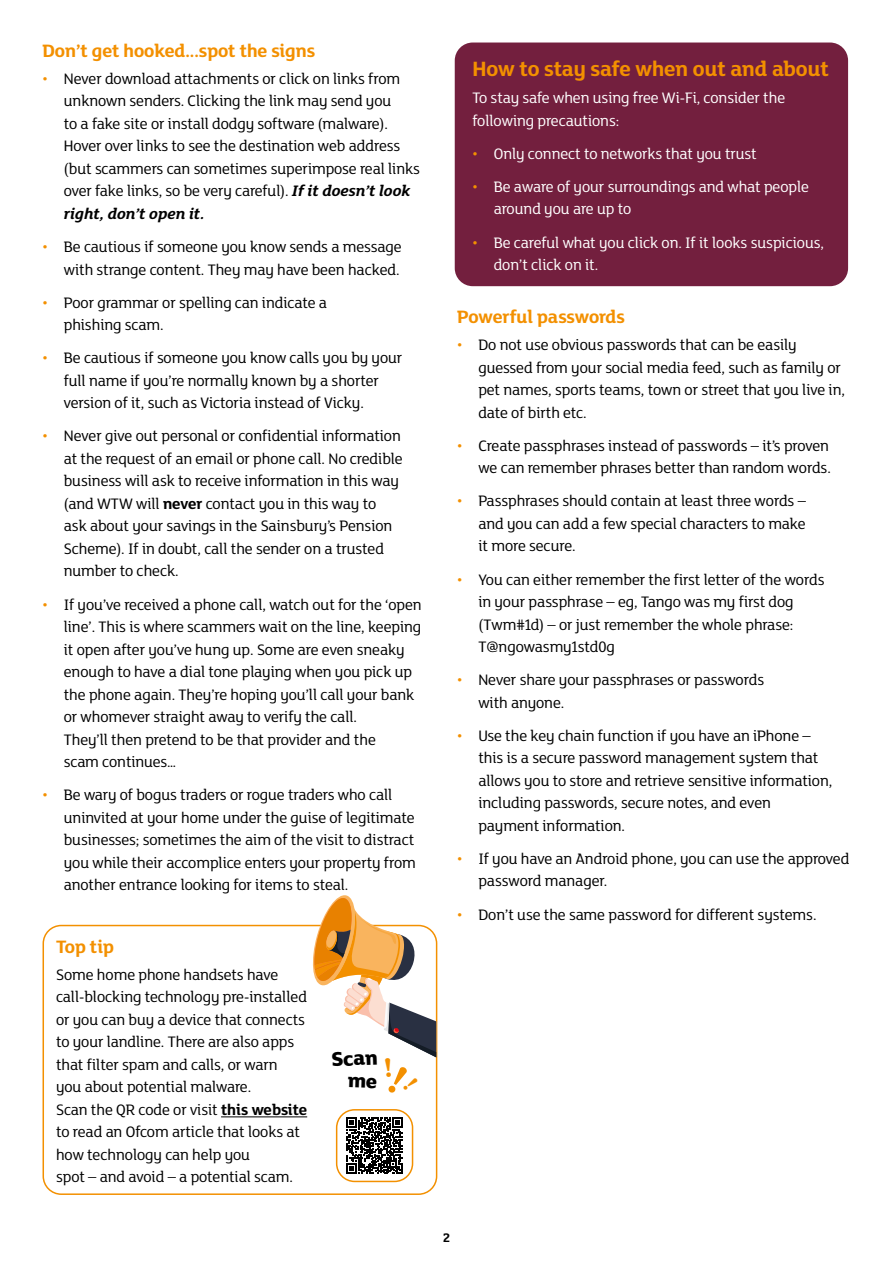
<style>
.page{position:relative;width:893px;height:1263px;background:#fff}
.page>*{position:absolute;margin:0;border:0;box-sizing:border-box;transform-origin:0 0}
.sub_heading{font:700 22.5px "Mary Ann";color:#f39000}
.t1{font:800 21.6px "Mary Ann";color:#000}
.sub_heading-2{font:700 19.5px "Mary Ann";color:#f39000}
.body_copy{font:16.5px/22.5px "Mary Ann";color:#000}
.body_copy-2{font:16.5px/22.5px "Mary Ann";color:#fff}
.t2{font:700 13.5px "Mary Ann";color:#000}
.s1{color:#f39000}
.s2{font-weight:700;font-style:italic}
.s3{font-weight:700}
</style>
<div class="page">
<div style="left:455px;top:43px;width:393px;height:243px;background:#731f3e;border-radius:18px"></div>
<div style="left:43px;top:925px;width:394px;height:270px;border:2px solid #f39000;border-radius:18px"></div>
<hr style="left:221px;top:1116px;width:86px;height:1px;background:#000">
<svg style="left:346px;top:1117px;width:57px;height:57px"></svg>
<div style="left:336px;top:1109px;width:77px;height:73px;border:2px solid #f39000;border-radius:18px"></div>
<svg style="left:310px;top:895px;width:126px;height:199px"></svg>
<p class="sub_heading-2" style="left:43px;top:37px;width:274px">Don’t get hooked...spot the signs</p>
<p class="body_copy" style="left:64px;top:67px;width:358px;text-indent:-21px"><span class="s1">•</span> Never download attachments or click on links from unknown senders. Clicking the link may send you<br>to a fake site or install dodgy software (malware).<br>Hover over links to see the destination web address (but scammers can sometimes superimpose real links over fake links, so be very careful). <span class="s2">If it doesn’t look right, don’t open it.</span></p>
<p class="body_copy" style="left:43px;top:235px;width:361px;text-align:right"><span class="s1">•</span> Be cautious if someone you know sends a message with strange content. They may have been hacked.</p>
<p class="body_copy" style="left:64px;top:291px;width:265px;text-indent:-21px"><span class="s1">•</span> Poor grammar or spelling can indicate a phishing scam.</p>
<p class="body_copy" style="left:64px;top:346px;width:340px;text-indent:-21px"><span class="s1">•</span> Be cautious if someone you know calls you by your full name if you’re normally known by a shorter version of it, such as Victoria instead of Vicky.</p>
<p class="body_copy" style="left:64px;top:424px;width:340px;text-indent:-21px"><span class="s1">•</span> Never give out personal or confidential information at the request of an email or phone call. No credible business will ask to receive information in this way (and WTW will <span class="s3">never</span> contact you in this way to ask about your savings in the Sainsbury’s Pension Scheme). If in doubt, call the sender on a trusted number to check.</p>
<p class="body_copy" style="left:64px;top:593px;width:359px;text-indent:-21px"><span class="s1">•</span> If you’ve received a phone call, watch out for the ‘open line’. This is where scammers wait on the line, keeping it open after you’ve hung up. Some are even sneaky enough to have a dial tone playing when you pick up the phone again. They’re hoping you’ll call your bank or whomever straight away to verify the call.<br>They’ll then pretend to be that provider and the<br>scam continues…</p>
<p class="body_copy" style="left:64px;top:783px;width:354px;text-indent:-21px"><span class="s1">•</span> Be wary of bogus traders or rogue traders who call uninvited at your home under the guise of legitimate businesses; sometimes the aim of the visit to distract you while their accomplice enters your property from another entrance looking for items to steal.</p>
<p class="sub_heading-2" style="left:56px;top:933px;width:59px">Top tip</p>
<p class="body_copy" style="left:56px;top:963px;width:253px">Some home phone handsets have call-blocking technology pre-installed or you can buy a device that connects to your landline. There are also apps that filter spam and calls, or warn<br>you about potential malware.<br>Scan the QR code or visit <span class="s3">this website </span>to read an Ofcom article that looks at how technology can help you<br>spot – and avoid – a potential scam.</p>
<p class="t1" style="left:331px;top:1043px;width:48px;rotate:-2deg">Scan</p>
<p class="sub_heading" style="left:472px;top:54px;width:358px">How to stay safe when out and about</p>
<p class="body_copy-2" style="left:472px;top:86px;width:314px">To stay safe when using free Wi-Fi, consider the following precautions:</p>
<p class="body_copy-2" style="left:472px;top:142px;width:286px"><span class="s1">•</span> Only connect to networks that you trust</p>
<p class="body_copy-2" style="left:494px;top:175px;width:317px;text-indent:-21px"><span class="s1">•</span> Be aware of your surroundings and what people around you are up to</p>
<p class="body_copy-2" style="left:494px;top:231px;width:332px;text-indent:-21px"><span class="s1">•</span> Be careful what you click on. If it looks suspicious, don’t click on it.</p>
<p class="sub_heading-2" style="left:457px;top:304px;width:169px">Powerful passwords</p>
<p class="body_copy" style="left:478px;top:333px;width:368px;text-indent:-21px"><span class="s1">•</span> Do not use obvious passwords that can be easily guessed from your social media feed, such as family or pet names, sports teams, town or street that you live in, date of birth etc.</p>
<p class="body_copy" style="left:457px;top:434px;width:375px;text-align:right"><span class="s1">•</span> Create passphrases instead of passwords – it’s proven we can remember phrases better than random words.</p>
<p class="body_copy" style="left:478px;top:489px;width:329px;text-align:justify;text-indent:-21px"><span class="s1">•</span> Passphrases should contain at least three words – and you can add a few special characters to make it more secure.</p>
<p class="body_copy" style="left:478px;top:567px;width:348px;text-indent:-21px"><span class="s1">•</span> You can either remember the first letter of the words in your passphrase – eg, Tango was my first dog (Twm#1d) – or just remember the whole phrase:<br>T@ngowasmy1std0g</p>
<p class="body_copy" style="left:478px;top:668px;width:287px;text-indent:-21px"><span class="s1">•</span> Never share your passphrases or passwords with anyone.</p>
<p class="body_copy" style="left:478px;top:724px;width:356px;text-indent:-21px"><span class="s1">•</span> Use the key chain function if you have an iPhone – this is a secure password management system that allows you to store and retrieve sensitive information, including passwords, secure notes, and even payment information.</p>
<p class="body_copy" style="left:478px;top:847px;width:372px;text-indent:-21px"><span class="s1">•</span> If you have an Android phone, you can use the approved password manager.</p>
<p class="body_copy" style="left:457px;top:902px;width:361px"><span class="s1">•</span> Don’t use the same password for different systems.</p>
<p class="t2" style="left:443px;top:1228px;width:8px">2</p>
</div>
